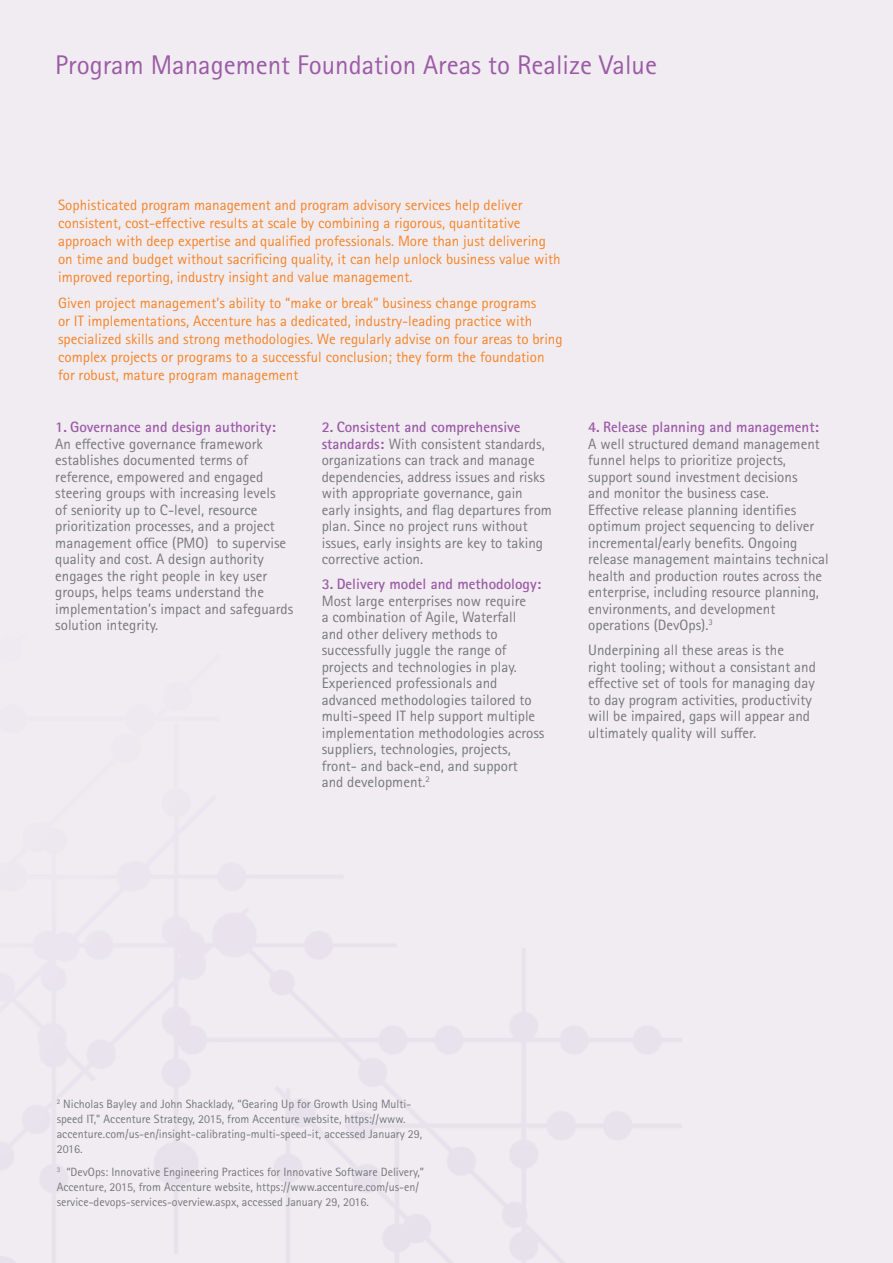
<style>
.page{position:relative;width:893px;height:1263px;background:#f1ecf2}
.page>*{position:absolute;margin:0;border:0;box-sizing:border-box;transform-origin:0 0}
.t1{font:27px "Rotis Sans Seriffor ACCN";color:#9b5ba5}
.t2{font:15px/16.5px "Rotis Sans Seriffor ACCN";color:#76787b}
.t3{font:15px/18px "Rotis Sans Seriffor ACCN";color:#f58427}
.t4{font:700 15px "Rotis Sans Seriffor ACCN";color:#9b5ba5}
.t5{font:12px/15px "Rotis Sans Seriffor ACCN";color:#76787b}
.s1{font-weight:700;color:#9b5ba5}
</style>
<div class="page">
<h1 class="t1" style="left:55px;top:49px;width:603px">Program Management Foundation Areas to Realize Value</h1>
<p class="t3" style="left:58px;top:196px;width:504px">Sophisticated program management and program advisory services help deliver consistent, cost-effective results at scale by combining a rigorous, quantitative approach with deep expertise and qualified professionals. More than just delivering on time and budget without sacrificing quality, it can help unlock business value with improved reporting, industry insight and value management.</p>
<p class="t3" style="left:58px;top:294px;width:506px">Given project management’s ability to “make or break” business change programs<br>or IT implementations, Accenture has a dedicated, industry-leading practice with specialized skills and strong methodologies. We regularly advise on four areas to bring complex projects or programs to a successful conclusion; they form the foundation for robust, mature program management</p>
<p class="t4" style="left:55px;top:418px;width:222px">1. Governance and design authority:</p>
<p class="t2" style="left:55px;top:436px;width:239px">An effective governance framework establishes documented terms of reference, empowered and engaged steering groups with increasing levels<br>of seniority up to C-level, resource prioritization processes, and a project management office (PMO) to supervise quality and cost. A design authority engages the right people in key user groups, helps teams understand the implementation’s impact and safeguards solution integrity.</p>
<p class="t2" style="left:322px;top:419px;width:232px"><span class="s1">2. Consistent and comprehensive standards:</span> With consistent standards, organizations can track and manage dependencies, address issues and risks with appropriate governance, gain early insights, and flag departures from plan. Since no project runs without issues, early insights are key to taking corrective action.</p>
<p class="t4" style="left:322px;top:575px;width:221px">3. Delivery model and methodology:</p>
<p class="t2" style="left:322px;top:593px;width:224px">Most large enterprises now require<br>a combination of Agile, Waterfall<br>and other delivery methods to successfully juggle the range of projects and technologies in play.<br>Experienced professionals and advanced methodologies tailored to multi-speed IT help support multiple implementation methodologies across suppliers, technologies, projects, front- and back-end, and support<br>and development.<sup>2</sup></p>
<p class="t4" style="left:588px;top:418px;width:232px">4. Release planning and management:</p>
<p class="t2" style="left:588px;top:436px;width:242px">A well structured demand management funnel helps to prioritize projects, support sound investment decisions<br>and monitor the business case.<br>Effective release planning identifies optimum project sequencing to deliver incremental/early benefits. Ongoing release management maintains technical health and production routes across the enterprise, including resource planning, environments, and development operations (DevOps).<sup>3</sup></p>
<p class="t2" style="left:588px;top:642px;width:229px">Underpining all these areas is the<br>right tooling; without a consistant and effective set of tools for managing day to day program activities, productivity will be impaired, gaps will appear and ultimately quality will suffer.</p>
<p class="t5" style="left:57px;top:1096px;width:367px"><sup>2</sup> Nicholas Bayley and John Shacklady, “Gearing Up for Growth Using Multi&shy;speed IT,” Accenture Strategy, 2015, from Accenture website, https://www. accenture.com/us-en/insight-calibrating-multi-speed-it, accessed January 29, 2016.</p>
<p class="t5" style="left:57px;top:1165px;width:369px"><sup>3</sup> “DevOps: Innovative Engineering Practices for Innovative Software Delivery,”<br>Accenture, 2015, from Accenture website, https://www.accenture.com/us-en/ service-devops-services-overview.aspx, accessed January 29, 2016.</p>
</div>
